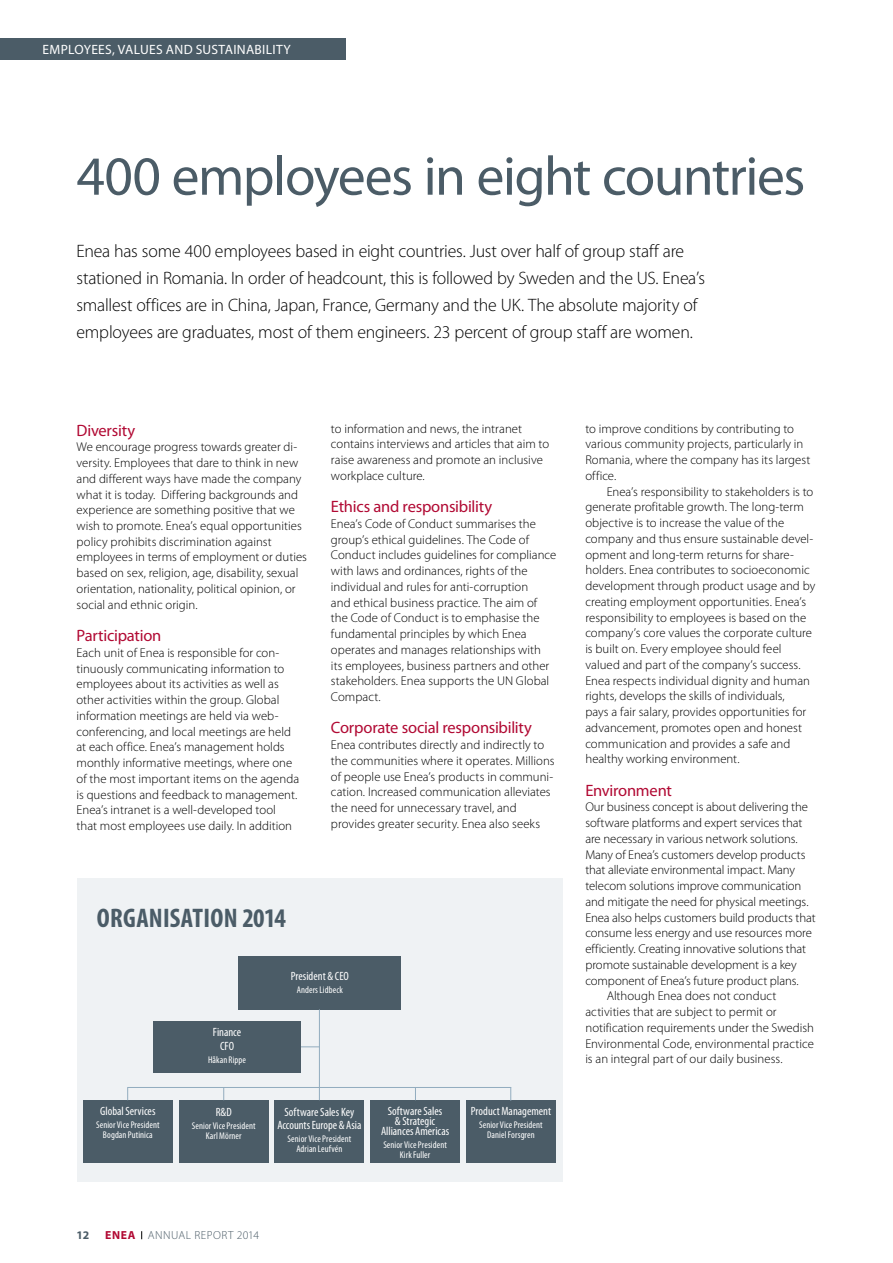
<style>
.page{position:relative;width:893px;height:1263px;background:#fff}
.page>*{position:absolute;margin:0;border:0;box-sizing:border-box;transform-origin:0 0}
.t1{font:55.5px "Myriad Pro";letter-spacing:-.025em;color:#4b5c67}
.t2{font:700 condensed 27px "Myriad Pro";letter-spacing:.005em;color:#4b5c67}
.t3{font:300 18px/27px "Myriad Pro";letter-spacing:-.015em;color:#000}
.t4{font:16.5px "Myriad Pro";letter-spacing:-.015em;color:#b10933}
.t5{font:13.5px "Myriad Pro";letter-spacing:.02em;color:#fff}
.t6{font:300 12.75px/15.8px "Myriad Pro";color:#000}
.t7{font:condensed 12px/10.2px "Myriad Pro";color:#fff;text-align:center}
.t8{font:300 11.7px "Myriad Pro";letter-spacing:.04em;color:#4b5c67}
.t9{font:700 11.7px "Myriad Pro";color:#4b5c67}
.t10{font:condensed 9.75px/10.2px "Myriad Pro";letter-spacing:.005em;color:#fff;text-align:center}
.s1{font-weight:700;color:#b10933}
</style>
<div class="page">
<div style="left:0;top:38px;width:345px;height:22px;background:#4b5c67"></div>
<div style="left:77px;top:878px;width:485px;height:303px;background:#eff2f4"></div>
<div style="left:239px;top:957px;width:162px;height:53px;background:#4b5c67"></div>
<div style="left:179px;top:1101px;width:89px;height:62px;background:#4b5c67"></div>
<div style="left:275px;top:1101px;width:89px;height:62px;background:#4b5c67"></div>
<div style="left:83px;top:1101px;width:90px;height:62px;background:#4b5c67"></div>
<div style="left:370px;top:1101px;width:90px;height:62px;background:#4b5c67"></div>
<div style="left:466px;top:1101px;width:89px;height:62px;background:#4b5c67"></div>
<hr style="left:127px;top:1087px;width:384px;height:1px;background:#92acbe">
<svg style="left:223px;top:1088px;width:1px;height:12px"></svg>
<svg style="left:127px;top:1087px;width:1px;height:13px"></svg>
<svg style="left:415px;top:1088px;width:1px;height:12px"></svg>
<svg style="left:319px;top:1088px;width:1px;height:12px"></svg>
<svg style="left:510px;top:1088px;width:1px;height:13px"></svg>
<hr style="left:319px;top:1009px;width:1px;height:78px;background:#92acbe">
<svg style="left:301px;top:1046px;width:18px;height:1px"></svg>
<div style="left:153px;top:1021px;width:148px;height:52px;background:#4b5c67"></div>
<p class="t5" style="left:43px;top:42px;width:250px">EMPLOYEES, VALUES AND SUSTAINABILITY</p>
<h1 class="t1" style="left:77px;top:146px;width:730px">400 employees in eight countries</h1>
<p class="t3" style="left:77px;top:238px;width:630px">Enea has some 400 employees based in eight countries. Just over half of group staff are stationed in Romania. In order of headcount, this is followed by Sweden and the US. Enea’s smallest offices are in China, Japan, France, Germany and the UK. The absolute majority of employees are graduates, most of them engineers. 23 percent of group staff are women.</p>
<p class="t4" style="left:77px;top:421px;width:60px">Diversity</p>
<p class="t6" style="left:77px;top:439px;width:232px">We encourage progress towards greater di&shy;versity. Employees that dare to think in new and different ways have made the company what it is today. Differing backgrounds and experience are something positive that we wish to promote. Enea’s equal opportunities policy prohibits discrimination against employees in terms of employment or duties based on sex, religion, age, disability, sexual orientation, nationality, political opinion, or social and ethnic origin.</p>
<p class="t4" style="left:77px;top:626px;width:86px">Participation</p>
<p class="t6" style="left:77px;top:645px;width:224px">Each unit of Enea is responsible for con&shy;tinuously communicating information to employees about its activities as well as other activities within the group. Global information meetings are held via web&shy;conferencing, and local meetings are held at each office. Enea’s management holds monthly informative meetings, where one of the most important items on the agenda is questions and feedback to management.<br>Enea’s intranet is a well-developed tool that most employees use daily. In addition</p>
<p class="t6" style="left:331px;top:421px;width:220px">to information and news, the intranet contains interviews and articles that aim to raise awareness and promote an inclusive workplace culture.</p>
<p class="t4" style="left:331px;top:498px;width:163px">Ethics and responsibility</p>
<p class="t6" style="left:331px;top:516px;width:227px">Enea’s Code of Conduct summarises the group’s ethical guidelines. The Code of Conduct includes guidelines for compliance with laws and ordinances, rights of the individual and rules for anti-corruption<br>and ethical business practice. The aim of the Code of Conduct is to emphasise the fundamental principles by which Enea operates and manages relationships with<br>its employees, business partners and other stakeholders. Enea supports the UN Global Compact.</p>
<p class="t4" style="left:331px;top:719px;width:203px">Corporate social responsibility</p>
<p class="t6" style="left:331px;top:737px;width:225px">Enea contributes directly and indirectly to the communities where it operates. Millions of people use Enea’s products in communi&shy;cation. Increased communication alleviates the need for unnecessary travel, and provides greater security. Enea also seeks</p>
<h2 class="t2" style="left:97px;top:903px;width:191px">ORGANISATION 2014</h2>
<p class="t7" style="left:100px;top:1106px;width:57px">Global Services</p>
<p class="t10" style="left:96px;top:1120px;width:65px">Senior Vice President<br>Bogdan Putinica</p>
<p class="t7" style="left:213px;top:1026px;width:30px;line-height:13.5px">Finance<br>CFO</p>
<p class="t10" style="left:208px;top:1055px;width:40px">Håkan Rippe</p>
<p class="t7" style="left:216px;top:1107px;width:18px">R&amp;D</p>
<p class="t10" style="left:192px;top:1120px;width:65px">Senior Vice President<br>Karl Mörner</p>
<p class="t7" style="left:291px;top:971px;width:60px">President &amp; CEO</p>
<p class="t10" style="left:297px;top:985px;width:48px">Anders Lidbeck</p>
<p class="t7" style="left:277px;top:1105px;width:86px;line-height:13.2px">Software Sales Key<br>Accounts Europe &amp; Asia</p>
<p class="t10" style="left:288px;top:1134px;width:65px">Senior Vice President<br>Adrian Leufvén</p>
<p class="t7" style="left:381px;top:1106px;width:70px">Software Sales<br>&amp; Strategic<br>Alliances Americas</p>
<p class="t10" style="left:383px;top:1140px;width:65px">Senior Vice President<br>Kirk Fuller</p>
<p class="t7" style="left:471px;top:1106px;width:82px">Product Management</p>
<p class="t10" style="left:479px;top:1119px;width:65px">Senior Vice President<br>Daniel Forsgren</p>
<p class="t9" style="left:77px;top:1229px;width:14px">12</p>
<p class="t8" style="left:105px;top:1229px;width:156px"><span class="s1">ENEA</span> ANNUAL REPORT 2014</p>
<p class="t6" style="left:585px;top:421px;width:226px">to improve conditions by contributing to various community projects, particularly in Romania, where the company has its largest office.</p>
<p class="t6" style="left:585px;top:484px;width:231px;text-indent:21px">Enea’s responsibility to stakeholders is to generate profitable growth. The long-term objective is to increase the value of the company and thus ensure sustainable devel&shy;opment and long-term returns for share&shy;holders. Enea contributes to socioeconomic development through product usage and by creating employment opportunities. Enea’s responsibility to employees is based on the company’s core values the corporate culture is built on. Every employee should feel valued and part of the company’s success.<br>Enea respects individual dignity and human rights, develops the skills of individuals,<br>pays a fair salary, provides opportunities for advancement, promotes open and honest communication and provides a safe and healthy working environment.</p>
<p class="t4" style="left:585px;top:781px;width:88px">Environment</p>
<p class="t6" style="left:585px;top:799px;width:224px">Our business concept is about delivering the</p>
<p class="t6" style="left:585px;top:815px;width:218px">software platforms and expert services that</p>
<p class="t6" style="left:585px;top:831px;width:214px">are necessary in various network solutions.</p>
<p class="t6" style="left:585px;top:847px;width:222px">Many of Enea’s customers develop products</p>
<p class="t6" style="left:585px;top:862px;width:211px">that alleviate environmental impact. Many</p>
<p class="t6" style="left:585px;top:878px;width:218px">telecom solutions improve communication</p>
<p class="t6" style="left:585px;top:894px;width:225px">and mitigate the need for physical meetings.</p>
<p class="t6" style="left:585px;top:910px;width:232px">Enea also helps customers build products that</p>
<p class="t6" style="left:585px;top:925px;width:228px">consume less energy and use resources more</p>
<p class="t6" style="left:585px;top:941px;width:222px">efficiently. Creating innovative solutions that</p>
<p class="t6" style="left:585px;top:957px;width:213px">promote sustainable development is a key</p>
<p class="t6" style="left:585px;top:973px;width:215px">component of Enea’s future product plans.</p>
<p class="t6" style="left:607px;top:988px;width:171px">Although Enea does not conduct</p>
<p class="t6" style="left:585px;top:1004px;width:193px">activities that are subject to permit or</p>
<p class="t6" style="left:585px;top:1020px;width:230px">notification requirements under the Swedish</p>
<p class="t6" style="left:585px;top:1036px;width:230px">Environmental Code, environmental practice</p>
<p class="t6" style="left:585px;top:1051px;width:199px">is an integral part of our daily business.</p>
</div>
